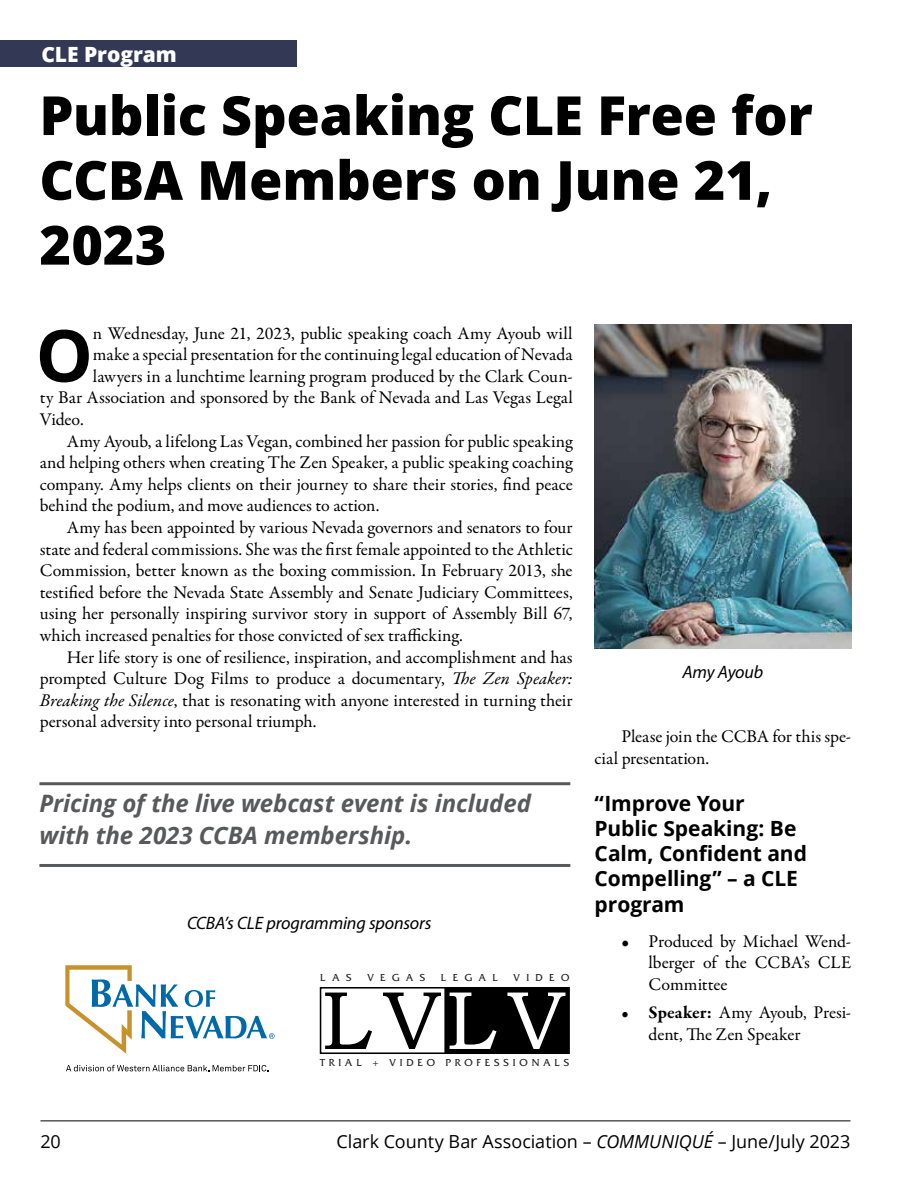
<style>
.page{position:relative;width:918px;height:1188px;background:#fff}
.page>*{position:absolute;margin:0;border:0;box-sizing:border-box;transform-origin:0 0}
.t1{font:700 72px "Open Sans";color:#000}
.t2{font:800 54px/64.8px "Open Sans";letter-spacing:-.005em;color:#000}
.t3{font:italic 700 24px/31.5px "Open Sans";letter-spacing:-.005em;color:#58595b}
.t4{font:700 21px/25.2px "Open Sans";letter-spacing:-.005em;color:#000}
.t5{font:800 21px "Open Sans";letter-spacing:-.005em;color:#fff}
.t6{font:18px/21.6px "Garamond Premr Pro";letter-spacing:-.005em;color:#000}
.t7{font:18px "Open Sans";letter-spacing:-.005em;color:#000}
.t8{font:italic 18px "Myriad Pro";letter-spacing:-.01em;color:#000}
.t9{font:10.65px "Friz Quadrata Std";letter-spacing:.36em;color:#231f20}
.s1{font-style:italic}
.s2{font-weight:700}
</style>
<div class="page">
<hr style="left:40px;top:1120px;width:810px;height:1px;background:#000">
<div style="left:0;top:40px;width:297px;height:27px;background:#333955"></div>
<svg style="left:65px;top:965px;width:210px;height:89px"></svg>
<svg style="left:66px;top:1065px;width:202px;height:6px"></svg>
<div style="left:320px;top:987px;width:250px;height:67px;background:#fff;border:2px solid #000"></div>
<div style="left:445px;top:988px;width:124px;height:66px;background:#000"></div>
<svg style="left:325px;top:993px;width:47px;height:56px"></svg>
<svg style="left:383px;top:993px;width:58px;height:56px"></svg>
<svg style="left:450px;top:993px;width:47px;height:56px"></svg>
<svg style="left:507px;top:993px;width:58px;height:56px"></svg>
<hr style="left:39px;top:782px;width:531px;height:3px;background:#58595b">
<hr style="left:39px;top:864px;width:531px;height:3px;background:#58595b">
<img style="left:595px;top:325px;width:257px;height:323px">
<p class="t5" style="left:41px;top:38px;width:137px">CLE Program</p>
<h2 class="t2" style="left:39px;top:80px;width:775px">Public Speaking CLE Free for<br>CCBA Members on June 21,<br>2023</h2>
<h1 class="t1" style="left:36px;top:305px;width:59px">O</h1>
<p class="t6" style="left:93px;top:323px;width:481px">n Wednesday, June 21, 2023, public speaking coach Amy Ayoub will</p>
<p class="t6" style="left:93px;top:344px;width:481px">make a special presentation for the continuing legal education of Nevada</p>
<p class="t6" style="left:93px;top:366px;width:481px">lawyers in a lunchtime learning program produced by the Clark Coun-</p>
<p class="t6" style="left:40px;top:387px;width:534px">ty Bar Association and sponsored by the Bank of Nevada and Las Vegas Legal</p>
<p class="t6" style="left:40px;top:409px;width:45px">Video.</p>
<p class="t6" style="left:67px;top:431px;width:507px">Amy Ayoub, a lifelong Las Vegan, combined her passion for public speaking</p>
<p class="t6" style="left:40px;top:452px;width:534px">and helping others when creating The Zen Speaker, a public speaking coaching</p>
<p class="t6" style="left:40px;top:474px;width:534px">company. Amy helps clients on their journey to share their stories, find peace</p>
<p class="t6" style="left:40px;top:495px;width:341px">behind the podium, and move audiences to action.</p>
<p class="t6" style="left:67px;top:517px;width:507px">Amy has been appointed by various Nevada governors and senators to four</p>
<p class="t6" style="left:40px;top:539px;width:534px">state and federal commissions. She was the first female appointed to the Athletic</p>
<p class="t6" style="left:40px;top:560px;width:534px">Commission, better known as the boxing commission. In February 2013, she</p>
<p class="t6" style="left:40px;top:582px;width:534px">testified before the Nevada State Assembly and Senate Judiciary Committees,</p>
<p class="t6" style="left:40px;top:603px;width:534px">using her personally inspiring survivor story in support of Assembly Bill 67,</p>
<p class="t6" style="left:40px;top:625px;width:424px">which increased penalties for those convicted of sex trafficking.</p>
<p class="t6" style="left:67px;top:647px;width:507px">Her life story is one of resilience, inspiration, and accomplishment and has</p>
<p class="t6" style="left:40px;top:668px;width:534px">prompted Culture Dog Films to produce a documentary, <span class="s1">The Zen Speaker:</span></p>
<p class="t6" style="left:40px;top:690px;width:534px"><span class="s1">Breaking the Silence</span>, that is resonating with anyone interested in turning their</p>
<p class="t6" style="left:40px;top:711px;width:278px">personal adversity into personal triumph.</p>
<h3 class="t3" style="left:39px;top:787px;width:493px">Pricing of the live webcast event is included with the 2023 CCBA membership.</h3>
<p class="t8" style="left:187px;top:912px;width:246px">CCBA’s CLE programming sponsors</p>
<p class="t9" style="left:320px;top:971px;width:33px">LAS</p>
<p class="t9" style="left:367px;top:971px;width:59px">VEGAS</p>
<p class="t9" style="left:441px;top:971px;width:58px">LEGAL</p>
<p class="t9" style="left:514px;top:971px;width:57px">VIDEO</p>
<p class="t9" style="left:320px;top:1057px;width:251px">TRIAL + VIDEO PROFESSIONALS</p>
<p class="t8" style="left:683px;top:661px;width:82px">Amy Ayoub</p>
<p class="t6" style="left:595px;top:726px;width:258px;text-indent:27px">Please join the CCBA for this spe&shy;cial presentation.</p>
<p class="t4" style="left:595px;top:790px;width:214px">“Improve Your<br>Public Speaking: Be<br>Calm, Confident and<br>Compelling” – a CLE program</p>
<p class="t6" style="left:649px;top:931px;width:204px;text-align:justify;text-indent:-27px">• Produced by Michael Wend&shy;lberger of the CCBA’s CLE Committee</p>
<p class="t6" style="left:649px;top:1002px;width:204px;text-indent:-27px"><span class="s2">• Speaker:</span> Amy Ayoub, Presi&shy;dent, The Zen Speaker</p>
<p class="t7" style="left:40px;top:1129px;width:22px">20</p>
<p class="t7" style="left:337px;top:1129px;width:515px">Clark County Bar Association – <span class="s1">COMMUNIQUÉ</span> – June/July 2023</p>
</div>
